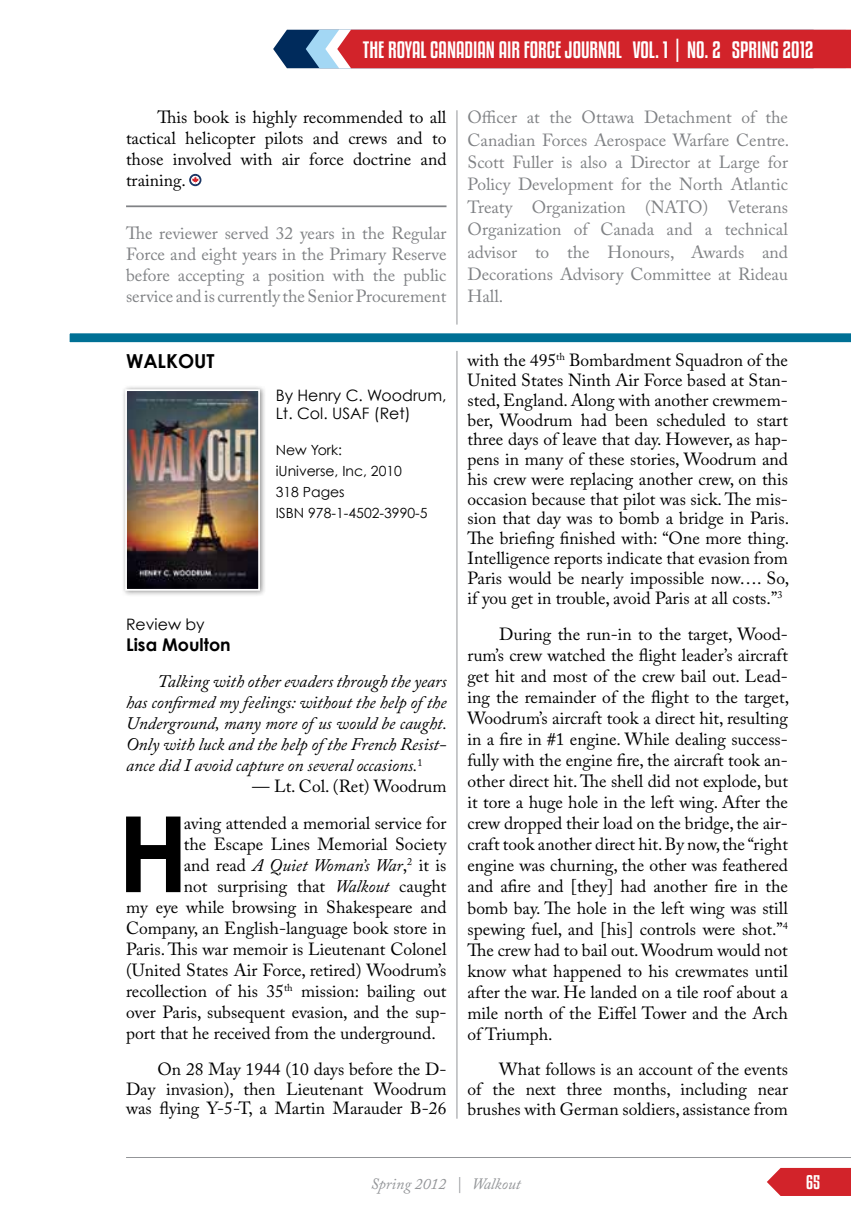
<style>
.page{position:relative;width:851px;height:1229px;background:#fff}
.page>*{position:absolute;margin:0;border:0;box-sizing:border-box;transform-origin:0 0}
.t1{font:700 105.17px "Century Gothic";color:#000}
.t2{font:21px "Kenyan Coffee Rg";color:#fff}
.t3{font:700 19.25px "Century Gothic";color:#000}
.t4{font:17.5px/21px "Adobe Caslon Pro";color:#000;text-align:justify}
.t5{font:17.5px/22.4px "Adobe Caslon Pro";color:#808285;text-align:justify}
.t6{font:italic 17.5px/21px "Adobe Caslon Pro";color:#000;text-align:justify}
.t7{font:700 17.5px "Century Gothic";color:#000}
.t8{font:17.5px "Kenyan Coffee Rg";color:#fff}
.t9{font:15.75px/17.5px "Century Gothic";color:#000}
.t10{font:italic 15.75px "Adobe Caslon Pro";color:#939598}
.t11{font:14px/21px "Century Gothic";color:#000}
.s1{font-style:normal}
.s2{font-style:italic}
</style>
<div class="page">
<svg style="left:767px;top:1167px;width:83px;height:28px;background:#d63a41"></svg>
<svg style="left:273px;top:30px;width:577px;height:38px;background:#c6303a"></svg>
<hr style="left:126px;top:1157px;width:724px;height:1px;background:#939598">
<hr style="left:456px;top:110px;width:1px;height:1008px;background:#939598">
<svg style="left:69px;top:320px;width:781px;height:35px"></svg>
<div style="left:121px;top:385px;width:145px;height:212px;background:#000;opacity:.45"></div>
<img style="left:128px;top:392px;width:129px;height:195px">
<div style="left:125px;top:389px;width:135px;height:201px;border:2px solid #fff"></div>
<hr style="left:126px;top:205px;width:320px;height:2px;background:#808285">
<svg style="left:189px;top:174px;width:12px;height:12px"></svg>
<svg style="left:192px;top:176px;width:7px;height:8px"></svg>
<p class="t2" style="left:363px;top:37px;width:85px">THE ROYAL CANADIAN</p>
<p class="t2" style="left:498px;top:37px;width:40px">AIR FORCE</p>
<p class="t2" style="left:565px;top:37px;width:17px">JOURNAL</p>
<p class="t2" style="left:632px;top:37px;width:182px">VOL. 1 | NO. 2 SPRING 2012</p>
<p class="t4" style="left:126px;top:107px;width:322px;text-indent:32px">This book is highly recommended to all tactical helicopter pilots and crews and to those involved with air force doctrine and training.</p>
<p class="t5" style="left:126px;top:222px;width:322px;line-height:21px">The reviewer served 32 years in the Regular Force and eight years in the Primary Reserve before accepting a position with the public service and is currently the Senior Procurement</p>
<p class="t3" style="left:126px;top:349px;width:90px">Walkout</p>
<p class="t9" style="left:276px;top:386px;width:172px">By Henry C. Woodrum,<br>Lt. Col. USAF (Ret)</p>
<p class="t11" style="left:276px;top:439px;width:153px">New York:<br>iUniverse, Inc, 2010<br>318 Pages<br>ISBN 978-1-4502-3990-5</p>
<p class="t9" style="left:126px;top:615px;width:80px">Review by</p>
<p class="t7" style="left:126px;top:633px;width:106px">Lisa Moulton</p>
<p class="t6" style="left:126px;top:670px;width:322px;text-indent:32px">Talking with other evaders through the years has confirmed my feelings: without the help of the Underground, many more of us would be caught.<br>Only with luck and the help of the French Resist&shy;ance did I avoid capture on several occasions.<sup>1</sup></p>
<p class="t4" style="left:252px;top:775px;width:196px">— Lt. Col. (Ret) Woodrum</p>
<h1 class="t1" style="left:117px;top:787px;width:56px">H</h1>
<p class="t4" style="left:184px;top:812px;width:264px">aving attended a memorial service for</p>
<p class="t4" style="left:184px;top:833px;width:264px">the Escape Lines Memorial Society</p>
<p class="t6" style="left:184px;top:854px;width:264px"><span class="s1">and read</span> A Quiet Woman’s War<span class="s1">,</span><sup>2</sup> <span class="s1">it is</span></p>
<p class="t4" style="left:184px;top:875px;width:264px">not surprising that <span class="s2">Walkout</span> caught</p>
<p class="t4" style="left:126px;top:896px;width:322px">my eye while browsing in Shakespeare and</p>
<p class="t4" style="left:126px;top:917px;width:322px">Company, an English-language book store in</p>
<p class="t4" style="left:126px;top:938px;width:322px">Paris. This war memoir is Lieutenant Colonel</p>
<p class="t4" style="left:126px;top:959px;width:322px">(United States Air Force, retired) Woodrum’s</p>
<p class="t4" style="left:126px;top:980px;width:322px">recollection of his 35<sup>th</sup> mission: bailing out</p>
<p class="t4" style="left:126px;top:1001px;width:322px">over Paris, subsequent evasion, and the sup-</p>
<p class="t4" style="left:126px;top:1022px;width:311px">port that he received from the underground.</p>
<p class="t4" style="left:126px;top:1058px;width:322px;line-height:19.8px;text-indent:32px">On 28 May 1944 (10 days before the D-Day invasion), then Lieutenant Woodrum was flying Y-5-T, a Martin Marauder B-26</p>
<p class="t5" style="left:467px;top:106px;width:323px">Officer at the Ottawa Detachment of the Canadian Forces Aerospace Warfare Centre.<br>Scott Fuller is also a Director at Large for Policy Development for the North Atlantic Treaty Organization (NATO) Veterans Organization of Canada and a technical advisor to the Honours, Awards and Decorations Advisory Committee at Rideau Hall.</p>
<p class="t4" style="left:467px;top:350px;width:323px;line-height:19.8px">with the 495<sup>th</sup> Bombardment Squadron of the United States Ninth Air Force based at Stan&shy;sted, England. Along with another crewmem&shy;ber, Woodrum had been scheduled to start three days of leave that day. However, as hap&shy;pens in many of these stories, Woodrum and his crew were replacing another crew, on this occasion because that pilot was sick. The mis&shy;sion that day was to bomb a bridge in Paris.<br>The briefing finished with: “One more thing.<br>Intelligence reports indicate that evasion from Paris would be nearly impossible now…. So, if you get in trouble, avoid Paris at all costs.”<sup>3</sup></p>
<p class="t4" style="left:467px;top:624px;width:323px;text-indent:32px">During the run-in to the target, Wood&shy;rum’s crew watched the flight leader’s aircraft get hit and most of the crew bail out. Lead&shy;ing the remainder of the flight to the target, Woodrum’s aircraft took a direct hit, resulting in a fire in #1 engine. While dealing success&shy;fully with the engine fire, the aircraft took an&shy;other direct hit. The shell did not explode, but it tore a huge hole in the left wing. After the crew dropped their load on the bridge, the air&shy;craft took another direct hit. By now, the “right engine was churning, the other was feathered and afire and [they] had another fire in the bomb bay. The hole in the left wing was still spewing fuel, and [his] controls were shot.”<sup>4<br></sup>The crew had to bail out. Woodrum would not know what happened to his crewmates until after the war. He landed on a tile roof about a mile north of the Eiffel Tower and the Arch of Triumph.</p>
<p class="t4" style="left:467px;top:1059px;width:322px;line-height:19.8px;text-indent:32px">What follows is an account of the events of the next three months, including near brushes with German soldiers, assistance from</p>
<p class="t10" style="left:370px;top:1173px;width:151px">Spring 2012 | Walkout</p>
<p class="t8" style="left:806px;top:1171px;width:16px">65</p>
</div>
